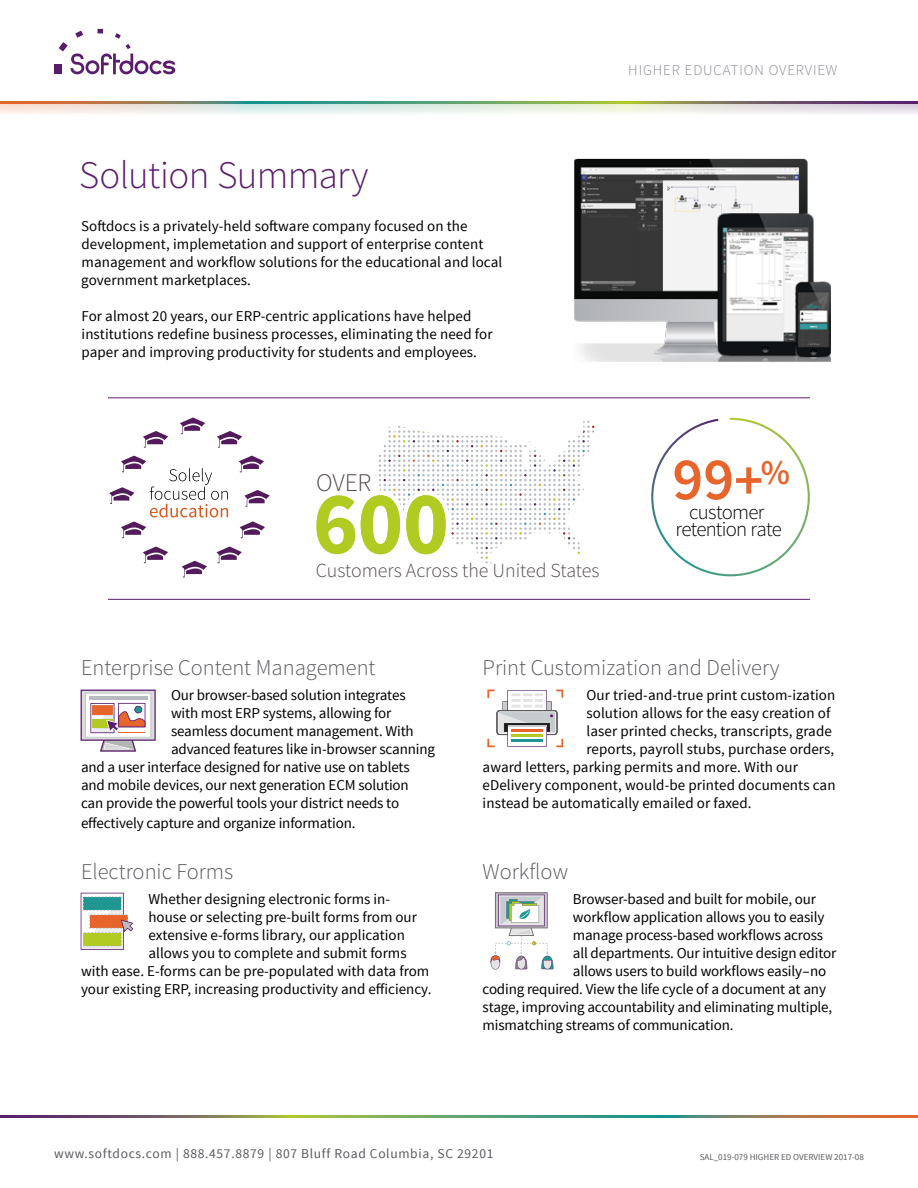
<style>
.page{position:relative;width:918px;height:1188px;background:#fff}
.page>*{position:absolute;margin:0;border:0;box-sizing:border-box;transform-origin:0 0}
.t1{font:600 60.3px "Source Sans Pro";color:#e7642a}
.t2{font:300 39px "Source Sans Pro";letter-spacing:-.015em;color:#5a1d6d}
.t3{font:300 25.35px "Source Sans Pro";color:#544d51}
.t4{font:300 22.5px "Source Sans Pro";color:#5b595e}
.t5{font:300 20.85px/17.5px "Source Sans Pro";letter-spacing:-.035em;color:#000;text-align:center}
.t6{font:300 19.95px "Source Sans Pro";color:#544d51}
.t7{font:15px/18px "Source Sans Pro";letter-spacing:-.005em;color:#000}
.t8{font:300 15px "Source Sans Pro";letter-spacing:.06em;color:#898b92}
.t9{font:13.5px "Source Sans Pro";letter-spacing:.05em;color:#5b595e}
.t10{font:9px "Source Sans Pro";color:#5b595e}
.s1{font-size:56.85px}
</style>
<div class="page">
<svg style="left:651px;top:418px;width:159px;height:158px"></svg>
<svg style="left:239px;top:456px;width:25px;height:16px"></svg>
<svg style="left:217px;top:431px;width:25px;height:17px"></svg>
<svg style="left:180px;top:417px;width:25px;height:17px"></svg>
<svg style="left:143px;top:431px;width:25px;height:17px"></svg>
<svg style="left:143px;top:547px;width:25px;height:16px"></svg>
<svg style="left:182px;top:561px;width:25px;height:16px"></svg>
<svg style="left:217px;top:547px;width:25px;height:16px"></svg>
<svg style="left:240px;top:521px;width:25px;height:17px"></svg>
<svg style="left:244px;top:490px;width:26px;height:17px"></svg>
<svg style="left:109px;top:456px;width:119px;height:82px"></svg>
<svg style="left:0;top:1115px;width:918px;height:2px;background:#778462"></svg>
<div style="left:54px;top:64px;width:7px;height:9px;background:#5a1d6d"></div>
<svg style="left:59px;top:29px;width:116px;height:45px"></svg>
<hr style="left:108px;top:397px;width:702px;height:1px;background:#5a1d6d">
<hr style="left:108px;top:599px;width:702px;height:1px;background:#5a1d6d">
<svg style="left:0;top:103px;width:918px;height:11px"></svg>
<svg style="left:0;top:102px;width:918px;height:1px"></svg>
<svg style="left:81px;top:690px;width:75px;height:62px"></svg>
<svg style="left:81px;top:893px;width:52px;height:57px"></svg>
<svg style="left:487px;top:690px;width:76px;height:57px"></svg>
<svg style="left:490px;top:892px;width:64px;height:78px"></svg>
<img style="left:576px;top:158px;width:255px;height:202px">
<div style="left:573px;top:150px;width:264px;height:213px;border:2px solid #fefefe"></div>
<svg style="left:505px;top:420px;width:80px;height:51px"></svg>
<svg style="left:316px;top:493px;width:133px;height:62px"></svg>
<p class="t2" style="left:79px;top:151px;width:291px">Solution Summary</p>
<p class="t7" style="left:81px;top:217px;width:423px">Softdocs is a privately-held software company focused on the development, implemetation and support of enterprise content management and workflow solutions for the educational and local government marketplaces.</p>
<p class="t7" style="left:81px;top:307px;width:413px">For almost 20 years, our ERP-centric applications have helped institutions redefine business processes, eliminating the need for paper and improving productivity for students and employees.</p>
<p class="t8" style="left:628px;top:61px;width:211px">HIGHER EDUCATION OVERVIEW</p>
<p class="t3" style="left:316px;top:467px;width:56px">OVER</p>
<p class="t6" style="left:316px;top:558px;width:285px">Customers Across the United States</p>
<p class="t1" style="left:672px;top:441px;width:119px">99<span class="s1">+</span><sup>%</sup></p>
<p class="t5" style="left:676px;top:503px;width:108px">customer retention rate</p>
<p class="t4" style="left:81px;top:654px;width:296px">Enterprise Content Management</p>
<p class="t7" style="left:171px;top:686px;width:236px">Our browser-based solution integrates</p>
<p class="t7" style="left:171px;top:704px;width:222px">with most ERP systems, allowing for</p>
<p class="t7" style="left:171px;top:722px;width:244px">seamless document management. With</p>
<p class="t7" style="left:171px;top:740px;width:265px">advanced features like in-browser scanning</p>
<p class="t7" style="left:81px;top:758px;width:330px">and a user interface designed for native use on tablets</p>
<p class="t7" style="left:81px;top:776px;width:329px">and mobile devices, our next generation ECM solution</p>
<p class="t7" style="left:81px;top:794px;width:320px">can provide the powerful tools your district needs to</p>
<p class="t7" style="left:81px;top:814px;width:276px">effectively capture and organize information.</p>
<p class="t4" style="left:81px;top:858px;width:154px">Electronic Forms</p>
<p class="t7" style="left:148px;top:890px;width:243px">Whether designing electronic forms in-</p>
<p class="t7" style="left:148px;top:908px;width:270px">house or selecting pre-built forms from our</p>
<p class="t7" style="left:148px;top:926px;width:258px">extensive e-forms library, our application</p>
<p class="t7" style="left:148px;top:944px;width:260px">allows you to complete and submit forms</p>
<p class="t7" style="left:81px;top:962px;width:350px">with ease. E-forms can be pre-populated with data from</p>
<p class="t7" style="left:81px;top:980px;width:352px">your existing ERP, increasing productivity and efficiency.</p>
<p class="t4" style="left:483px;top:654px;width:298px">Print Customization and Delivery</p>
<p class="t7" style="left:586px;top:686px;width:250px">Our tried-and-true print custom-ization</p>
<p class="t7" style="left:586px;top:704px;width:245px">solution allows for the easy creation of</p>
<p class="t7" style="left:586px;top:722px;width:247px">laser printed checks, transcripts, grade</p>
<p class="t7" style="left:586px;top:740px;width:249px">reports, payroll stubs, purchase orders,</p>
<p class="t7" style="left:483px;top:758px;width:317px">award letters, parking permits and more. With our</p>
<p class="t7" style="left:483px;top:776px;width:354px">eDelivery component, would-be printed documents can</p>
<p class="t7" style="left:483px;top:794px;width:270px">instead be automatically emailed or faxed.</p>
<p class="t4" style="left:483px;top:858px;width:87px">Workflow</p>
<p class="t7" style="left:573px;top:890px;width:245px">Browser-based and built for mobile, our</p>
<p class="t7" style="left:573px;top:908px;width:253px">workflow application allows you to easily</p>
<p class="t7" style="left:573px;top:926px;width:252px">manage process-based workflows across</p>
<p class="t7" style="left:573px;top:944px;width:265px">all departments. Our intuitive design editor</p>
<p class="t7" style="left:573px;top:962px;width:255px">allows users to build workflows easily–no</p>
<p class="t7" style="left:483px;top:980px;width:345px">coding required. View the life cycle of a document at any</p>
<p class="t7" style="left:483px;top:998px;width:351px">stage, improving accountability and eliminating multiple,</p>
<p class="t7" style="left:483px;top:1016px;width:252px">mismatching streams of communication.</p>
<p class="t9" style="left:54px;top:1145px;width:441px">www.softdocs.com | 888.457.8879 | 807 Bluff Road Columbia, SC 29201</p>
<p class="t10" style="left:700px;top:1152px;width:166px">SAL_019-079 HIGHER ED OVERVIEW 2017-08</p>
</div>
